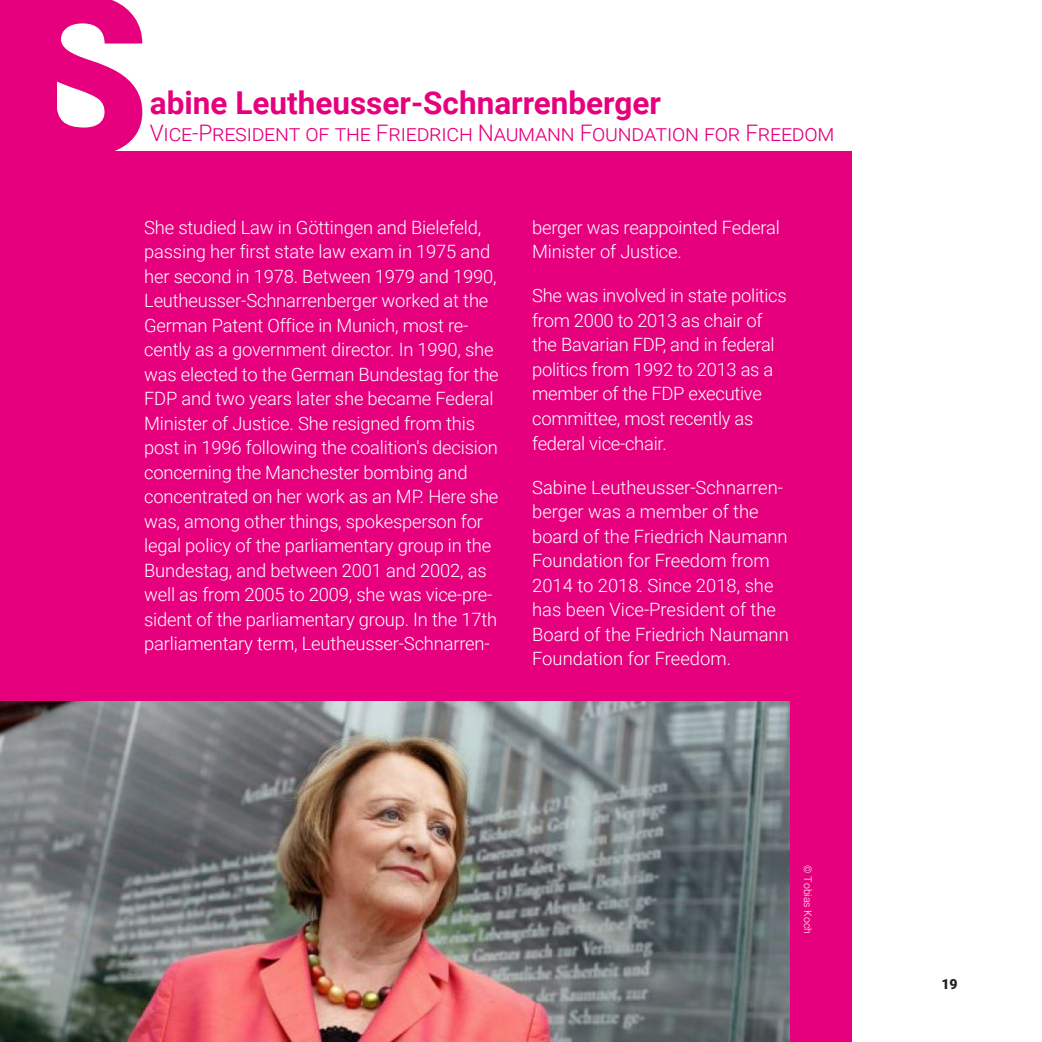
<style>
.page{position:relative;width:1042px;height:1042px;background:#fff}
.page>*{position:absolute;margin:0;border:0;box-sizing:border-box;transform-origin:0 0}
.t1{font:900 220.5px "Roboto";color:#e6007d}
.t2{font:700 31.5px "Roboto";color:#e6007d}
.t3{font:300 22.75px "Roboto";letter-spacing:-.01em;color:#e6007d}
.t4{font:300 18.38px/24.5px "Roboto";letter-spacing:-.01em;color:#fff}
.t5{font:900 14px "Roboto";color:#231f20}
.Pies_foto{font:300 10.5px "Roboto";color:#fff}
</style>
<div class="page">
<div style="left:0;top:0;width:57px;height:339px;background:#e6007d"></div>
<div style="left:0;top:151px;width:851px;height:891px;background:#e6007d"></div>
<img style="left:0;top:701px;width:789px;height:341px">
<p class="t1" style="left:12px;top:-79px;width:140px">S</p>
<p class="t2" style="left:150px;top:81px;width:513px">abine Leutheusser-Schnarrenberger</p>
<p class="t3" style="left:150px;top:117px;width:686px">Vice-President of the Friedrich Naumann Foundation for Freedom</p>
<p class="t4" style="left:144px;top:214px;width:356px">She studied Law in Göttingen and Bielefeld, passing her first state law exam in 1975 and her second in 1978. Between 1979 and 1990, Leutheusser-Schnarrenberger worked at the German Patent Office in Munich, most re&shy;cently as a government director. In 1990, she was elected to the German Bundestag for the FDP and two years later she became Federal Minister of Justice. She resigned from this post in 1996 following the coalition's decision concerning the Manchester bombing and concentrated on her work as an MP. Here she was, among other things, spokesperson for legal policy of the parliamentary group in the Bundestag, and between 2001 and 2002, as well as from 2005 to 2009, she was vice-pre&shy;sident of the parliamentary group. In the 17th parliamentary term, Leutheusser-Schnarren-</p>
<p class="t4" style="left:532px;top:214px;width:249px">berger was reappointed Federal<br>Minister of Justice.</p>
<p class="t4" style="left:532px;top:283px;width:256px">She was involved in state politics from 2000 to 2013 as chair of the Bavarian FDP, and in federal politics from 1992 to 2013 as a member of the FDP executive committee, most recently as federal vice-chair.</p>
<p class="t4" style="left:532px;top:474px;width:258px">Sabine Leutheusser-Schnarren&shy;berger was a member of the board of the Friedrich Naumann<br>Foundation for Freedom from<br>2014 to 2018. Since 2018, she has been Vice-President of the<br>Board of the Friedrich Naumann<br>Foundation for Freedom.</p>
<p class="Pies_foto" style="left:815px;top:865px;width:70px;rotate:90deg">© Tobias Koch</p>
<p class="t5" style="left:941px;top:974px;width:18px">19</p>
</div>
